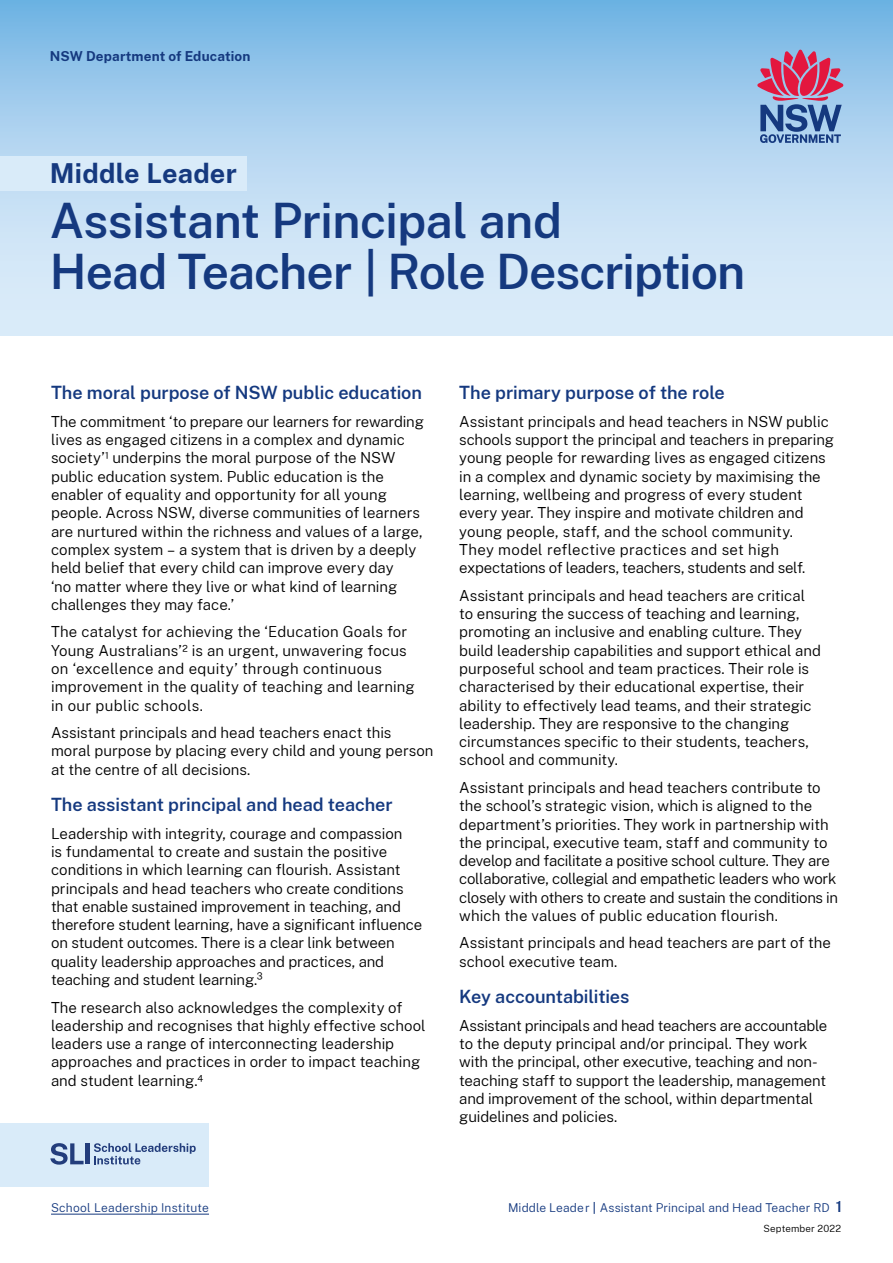
<style>
.page{position:relative;width:893px;height:1263px;background:#fff}
.page>*{position:absolute;margin:0;border:0;box-sizing:border-box;transform-origin:0 0}
._01_Heading_Semibold{font:600 48px/51px "Public Sans";letter-spacing:-.02em;color:#15397f}
._01_Heading_Semibold-2{font:700 27px "Public Sans";letter-spacing:.005em;color:#15397f}
._04_Heading_SemiBold{font:600 18px "Public Sans";letter-spacing:-.005em;color:#15397f}
._08_Body_Light_P{font:600 18px "Public Sans";letter-spacing:-.005em;color:#15397f}
._08_Body_Light_P-2{font:300 15px/18.3px "Public Sans";color:#000}
.t1{font:700 13.5px "Public Sans";letter-spacing:.01em;color:#15397f}
.t2{font:300 12px "Public Sans";letter-spacing:.015em;color:#15397f}
._10_Footnotes_Light{font:300 9.75px "Public Sans";letter-spacing:.02em;color:#000}
.s1{font-weight:600}
.s2{font-weight:600;font-size:15px}
</style>
<div class="page">
<svg style="left:0;top:0;width:893px;height:335px;background:#b3d6f0"></svg>
<hr style="left:51px;top:1214px;width:158px;height:1px;background:#15397f">
<div style="left:0;top:1122px;width:51px;height:64px;background:#d9ebf9"></div>
<div style="left:38px;top:1122px;width:171px;height:64px;background:#d9ebf9"></div>
<svg style="left:94px;top:1143px;width:102px;height:21px"></svg>
<svg style="left:50px;top:1143px;width:34px;height:22px"></svg>
<hr style="left:86px;top:1143px;width:4px;height:21px;background:#233d7c">
<svg style="left:757px;top:50px;width:86px;height:93px;background:#977aa4"></svg>
<div style="left:0;top:156px;width:247px;height:34px;background:#d9ebf9"></div>
<p class="t1" style="left:50px;top:46px;width:202px">NSW Department of Education</p>
<p class="_01_Heading_Semibold-2" style="left:50px;top:153px;width:188px">Middle Leader</p>
<p class="_01_Heading_Semibold" style="left:50px;top:192px;width:697px">Assistant Principal and<br>Head Teacher | Role Description</p>
<p class="_04_Heading_SemiBold" style="left:51px;top:380px;width:372px">The moral purpose of NSW public education</p>
<p class="_08_Body_Light_P-2" style="left:51px;top:412px;width:375px">The commitment ‘to prepare our learners for rewarding lives as engaged citizens in a complex and dynamic society’1 underpins the moral purpose of the NSW public education system. Public education is the enabler of equality and opportunity for all young people. Across NSW, diverse communities of learners are nurtured within the richness and values of a large, complex system – a system that is driven by a deeply held belief that every child can improve every day<br>‘no matter where they live or what kind of learning challenges they may face.’</p>
<p class="_08_Body_Light_P-2" style="left:51px;top:622px;width:365px">The catalyst for achieving the ‘Education Goals for Young Australians’2 is an urgent, unwavering focus on ‘excellence and equity’ through continuous improvement in the quality of teaching and learning in our public schools.</p>
<p class="_08_Body_Light_P-2" style="left:51px;top:723px;width:384px">Assistant principals and head teachers enact this moral purpose by placing every child and young person at the centre of all decisions.</p>
<p class="_04_Heading_SemiBold" style="left:51px;top:792px;width:343px">The assistant principal and head teacher</p>
<p class="_08_Body_Light_P-2" style="left:51px;top:823px;width:373px">Leadership with integrity, courage and compassion<br>is fundamental to create and sustain the positive conditions in which learning can flourish. Assistant principals and head teachers who create conditions that enable sustained improvement in teaching, and therefore student learning, have a significant influence on student outcomes. There is a clear link between quality leadership approaches and practices, and teaching and student learning.³</p>
<p class="_08_Body_Light_P-2" style="left:51px;top:997px;width:376px">The research also acknowledges the complexity of leadership and recognises that highly effective school leaders use a range of interconnecting leadership approaches and practices in order to impact teaching and student learning.4</p>
<p class="_08_Body_Light_P" style="left:459px;top:380px;width:267px">The primary purpose of the role</p>
<p class="_08_Body_Light_P-2" style="left:459px;top:412px;width:376px">Assistant principals and head teachers in NSW public schools support the principal and teachers in preparing young people for rewarding lives as engaged citizens in a complex and dynamic society by maximising the learning, wellbeing and progress of every student every year. They inspire and motivate children and young people, staff, and the school community.<br>They model reflective practices and set high expectations of leaders, teachers, students and self.</p>
<p class="_08_Body_Light_P-2" style="left:459px;top:585px;width:363px">Assistant principals and head teachers are critical to ensuring the success of teaching and learning, promoting an inclusive and enabling culture. They build leadership capabilities and support ethical and purposeful school and team practices. Their role is characterised by their educational expertise, their ability to effectively lead teams, and their strategic leadership. They are responsive to the changing circumstances specific to their students, teachers, school and community.</p>
<p class="_08_Body_Light_P-2" style="left:459px;top:778px;width:380px">Assistant principals and head teachers contribute to the school’s strategic vision, which is aligned to the department’s priorities. They work in partnership with the principal, executive team, staff and community to develop and facilitate a positive school culture. They are collaborative, collegial and empathetic leaders who work closely with others to create and sustain the conditions in which the values of public education flourish.</p>
<p class="_08_Body_Light_P-2" style="left:459px;top:933px;width:373px">Assistant principals and head teachers are part of the school executive team.</p>
<p class="_04_Heading_SemiBold" style="left:459px;top:984px;width:172px">Key accountabilities</p>
<p class="_08_Body_Light_P-2" style="left:459px;top:1015px;width:370px">Assistant principals and head teachers are accountable to the deputy principal and/or principal. They work with the principal, other executive, teaching and non&shy;teaching staff to support the leadership, management and improvement of the school, within departmental guidelines and policies.</p>
<p class="t2" style="left:51px;top:1199px;width:159px">School Leadership Institute</p>
<p class="t2" style="left:508px;top:1199px;width:335px">Middle Leader <span class="s1">|</span> Assistant Principal and Head Teacher RD <span class="s2">1</span></p>
<p class="_10_Footnotes_Light" style="left:763px;top:1222px;width:79px">September 2022</p>
</div>
